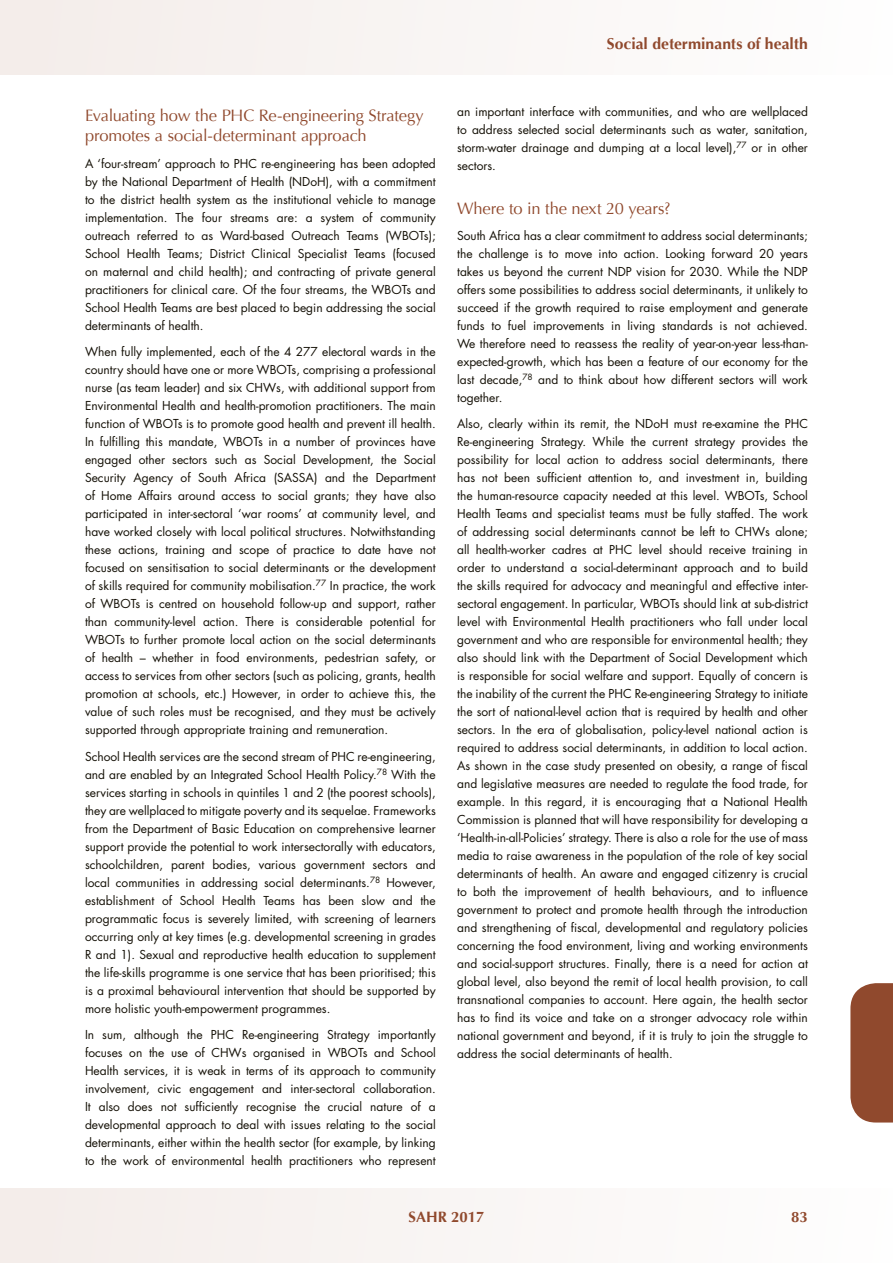
<style>
.page{position:relative;width:893px;height:1263px;background:#fff}
.page>*{position:absolute;margin:0;border:0;box-sizing:border-box;transform-origin:0 0}
.t1{font:16.5px/19.8px "Optima";letter-spacing:-.01em;color:#90492d}
.t2{font:700 15.75px "Optima";color:#90492d}
.t3{font:700 15px "Optima";color:#90492d}
.t4{font:12px/18px "Futura";color:#141006;text-align:justify}
</style>
<div class="page">
<div style="left:0;top:0;width:893px;height:74px;background:#f9f5f4"></div>
<div style="left:850px;top:983px;width:43px;height:139px;background:#90492d"></div>
<div style="left:0;top:1188px;width:893px;height:75px;background:#f9f5f4"></div>
<h2 class="t2" style="left:607px;top:34px;width:203px">Social determinants of health</h2>
<h1 class="t1" style="left:85px;top:106px;width:340px">Evaluating how the PHC Re-engineering Strategy promotes a social-determinant approach</h1>
<p class="t4" style="left:85px;top:154px;width:352px">A ‘four-stream’ approach to PHC re-engineering has been adopted by the National Department of Health (NDoH), with a commitment to the district health system as the institutional vehicle to manage implementation. The four streams are: a system of community outreach referred to as ward-based o utreach teams (WBOTs); school health teams; district c linical specialist teams (focused on maternal and child health); and contracting of private general practitioners for clinical care. Of the four streams, the WBOTs and school health teams are best placed to begin addressing the social determinants of health.</p>
<p class="t4" style="left:85px;top:343px;width:352px">When fully implemented, each of the 4 277 electoral wards in the country should have one or more WBOTs, comprising a professional nurse (as team leader) and six CHWs, with additional support from environmental health and health-promotion practitioners. The main function of WBOTs is to promote good health and prevent ill health.<br>In fulfilling this mandate, WBOTs in a number of provinces have engaged other sectors such as Social Development, the Social Security Agency of South Africa (SASSA) and the Department of Home Affairs around access to social grants; they have also participated in inter-sectoral ‘war rooms’ at community level, and have worked closely with local political structures. Notwithstanding these actions, training and scope of practice to date have not focused on sensitisation to social determinants or the development of skills required for community mobilisation.<sup>77</sup> In practice, the work of WBOTs is centred on household follow-up and support, rather than community-level action. There is considerable potential for WBOTs to further promote local action on the social determinants of health – whether in food environments, pedestrian safety, or access to services from other sectors (such as policing, grants, health promotion at schools, etc.) However, in order to achieve this, the value of such roles must be recognised, and they must be actively supported through appropriate training and remuneration.</p>
<p class="t4" style="left:85px;top:747px;width:352px">School health services are the second stream of PHC re-engineering, and are enabled by an Integrated School Health Policy.<sup>78</sup> With the services starting in schools in quintiles 1 and 2 (the poorest schools), they are wellplaced to mitigate poverty and its sequelae. Frameworks from the Department of Basic Education on comprehensive learner support provide the potential to work intersectorally with educators, schoolchildren, parent bodies, various government sectors and local communities in addressing social determinants.<sup>78</sup> However, establishment of school health teams has been slow and the programmatic focus is severely limited, with screening of learners occurring only at key times (e.g. developmental screening in grades R and 1). Sexual and reproductive health education to supplement the life-skills programme is one service that has been prioritised; this is a proximal behavioural intervention that should be supported by more holistic youth-empowerment programmes.</p>
<p class="t4" style="left:85px;top:1026px;width:352px">In sum, although the PHC Re-engineering Strategy importantly focuses on the use of CHWs organised in WBOTs and school health services, it is weak in terms of its approach to community involvement, civic engagement and inter-sectoral collaboration.<br>It also does not sufficiently recognise the crucial nature of a developmental approach to deal with issues relating to the social determinants, either within the health sector (for example, by linking to the work of environmental health practitioners who represent</p>
<p class="t4" style="left:457px;top:102px;width:352px">an important interface with communities, and who are wellplaced to address selected social determinants such as water, sanitation, storm-water drainage and dumping at a local level),<sup>77</sup> or in other sectors.</p>
<h1 class="t1" style="left:457px;top:199px;width:215px">Where to in the next 20 years?</h1>
<p class="t4" style="left:457px;top:226px;width:352px">South Africa has a clear commitment to address social determinants; the challenge is to move into action. Looking forward 20 years takes us beyond the current NDP vision for 2030. While the NDP offers some possibilities to address social determinants, it unlikely to succeed if the growth required to raise employment and generate funds to fuel improvements in living standards is not achieved.<br>We therefore need to reassess the reality of year-on-year less-than&shy;expected-growth, which has been a feature of our economy for the last decade,<sup>78</sup> and to think about how different sectors will work together.</p>
<p class="t4" style="left:457px;top:414px;width:352px">Also, clearly within its remit, the NDoH must re-examine the PHC Re-engineering Strategy. While the current strategy provides the possibility for local action to address social determinants, there has not been sufficient attention to, and investment in, building the human-resource capacity needed at this level. WBOTs, school health teams and specialist teams must be fully staffed. The work of addressing social determinants cannot be left to CHWs alone; all health-worker cadres at PHC level should receive training in order to understand a social-determinant approach and to build the skills required for advocacy and meaningful and effective inter&shy;sectoral engagement. In particular, WBOTs should link at sub-district level with environmental health practitioners who fall under local government and who are responsible for environmental health; they also should link with the Department of Social Development which is responsible for social welfare and support. Equally of concern is the inability of the current the PHC Re-engineering Strategy to initiate the sort of national-level action that is required by health and other sectors. In the era of globalisation, policy-level national action is required to address social determinants, in addition to local action.<br>As shown in the case study presented on obesity, a range of fiscal and legislative measures are needed to regulate the food trade, for example. In this regard, it is encouraging that a National Health Commission is planned that will have responsibility for developing a ‘Health-in-all-Policies’ strategy. There is also a role for the use of mass media to raise awareness in the population of the role of key social determinants of health. An aware and engaged citizenry is crucial to both the improvement of health behaviours, and to influence government to protect and promote health through the introduction and strengthening of fiscal, developmental and regulatory policies concerning the food environment, living and working environments and social-support structures. Finally, there is a need for action at global level, also beyond the remit of local health provision, to call transnational companies to account. Here again, the health sector has to find its voice and take on a stronger advocacy role within national government and beyond, if it is truly to join the struggle to address the social determinants of health.</p>
<p class="t3" style="left:409px;top:1208px;width:77px">SAHR 2017</p>
<p class="t3" style="left:791px;top:1208px;width:18px">83</p>
</div>
